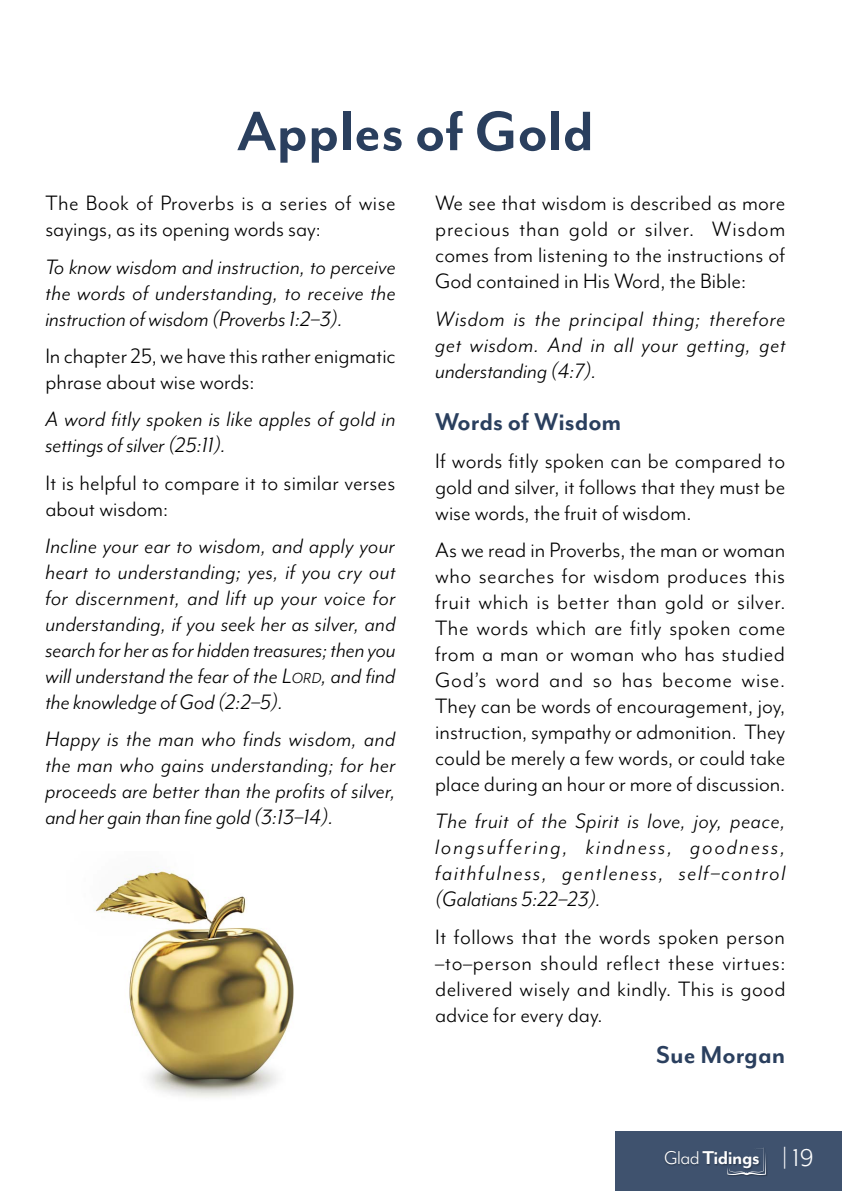
<style>
.page{position:relative;width:842px;height:1191px;background:#fff}
.page>*{position:absolute;margin:0;border:0;box-sizing:border-box;transform-origin:0 0}
.t1{font:700 64px "Mr Eaves Mod OT";color:#2a3f5e}
.t2{font:700 28px "Mr Eaves Mod OT";color:#2a3f5e}
.t3{font:24px/26px "Mr Eaves Mod OT";color:#000;text-align:justify}
.t4{font:italic 24px/26px "Mr Eaves Mod OT";letter-spacing:.005em;color:#000;text-align:justify}
.t5{font:700 21.4px "Mr Eaves Mod OT";letter-spacing:-.025em;color:#fff}
.s1{font-style:inherit}
.s2{font-size:16.8px}
.s3{font-weight:400}
.s4{font-weight:400;font-size:28px}
</style>
<div class="page">
<div style="left:615px;top:1131px;width:227px;height:60px;background:#3f526e"></div>
<svg style="left:727px;top:1147px;width:39px;height:28px"></svg>
<img style="left:664px;top:1147px;width:97px;height:25px">
<img style="left:95px;top:866px;width:199px;height:232px">
<h1 class="t1" style="left:237px;top:96px;width:358px">Apples of Gold</h1>
<p class="t3" style="left:45px;top:190px;width:352px">The Book of Proverbs is a series of wise sayings, as its opening words say:</p>
<p class="t4" style="left:45px;top:254px;width:352px">To know wisdom and instruction, to perceive the words of understanding, to receive the instruction of wisdom (Proverbs 1:2–3).</p>
<p class="t3" style="left:45px;top:343px;width:352px">In chapter 25, we have this rather enigmatic phrase about wise words:</p>
<p class="t4" style="left:45px;top:406px;width:352px">A word fitly spoken is like apples of gold in settings of silver (25:11).</p>
<p class="t3" style="left:45px;top:470px;width:351px">It is helpful to compare it to similar verses about wisdom:</p>
<p class="t4" style="left:45px;top:533px;width:352px">Incline your ear to wisdom, and apply your heart to understanding; yes, if you cry out for discernment, and lift up your voice for understanding, if you seek her as silver, and search for her as for hidden treasures; then you will understand the fear of the <span class="s1">L</span><span class="s2">ord</span>, and find the knowledge of God (2:2–5).</p>
<p class="t4" style="left:45px;top:726px;width:352px">Happy is the man who finds wisdom, and the man who gains understanding; for her proceeds are better than the profits of silver, and her gain than fine gold (3:13–14).</p>
<p class="t3" style="left:435px;top:190px;width:352px">We see that wisdom is described as more precious than gold or silver. Wisdom comes from listening to the instructions of God contained in His Word, the Bible:</p>
<p class="t4" style="left:435px;top:306px;width:352px">Wisdom is the principal thing; therefore get wisdom. And in all your getting, get understanding (4:7).</p>
<p class="t2" style="left:435px;top:407px;width:188px">Words of Wisdom</p>
<p class="t3" style="left:435px;top:448px;width:352px">If words fitly spoken can be compared to gold and silver, it follows that they must be wise words, the fruit of wisdom.</p>
<p class="t3" style="left:435px;top:537px;width:352px">As we read in Proverbs, the man or woman who searches for wisdom produces this fruit which is better than gold or silver.<br>The words which are fitly spoken come from a man or woman who has studied God’s word and so has become wise.<br>They can be words of encouragement, joy, instruction, sympathy or admonition. They could be merely a few words, or could take place during an hour or more of discussion.</p>
<p class="t4" style="left:435px;top:808px;width:352px">The fruit of the Spirit is love, joy, peace, longsuffering, kindness, goodness, faithfulness, gentleness, self–control (Galatians 5:22–23).</p>
<p class="t3" style="left:435px;top:924px;width:352px">It follows that the words spoken person –to–person should reflect these virtues: delivered wisely and kindly. This is good advice for every day.</p>
<p class="t2" style="left:656px;top:1039px;width:130px">Sue Morgan</p>
<p class="t5" style="left:664px;top:1146px;width:151px"><span class="s3">Glad</span> Tidings <span class="s4">| 19</span></p>
</div>
